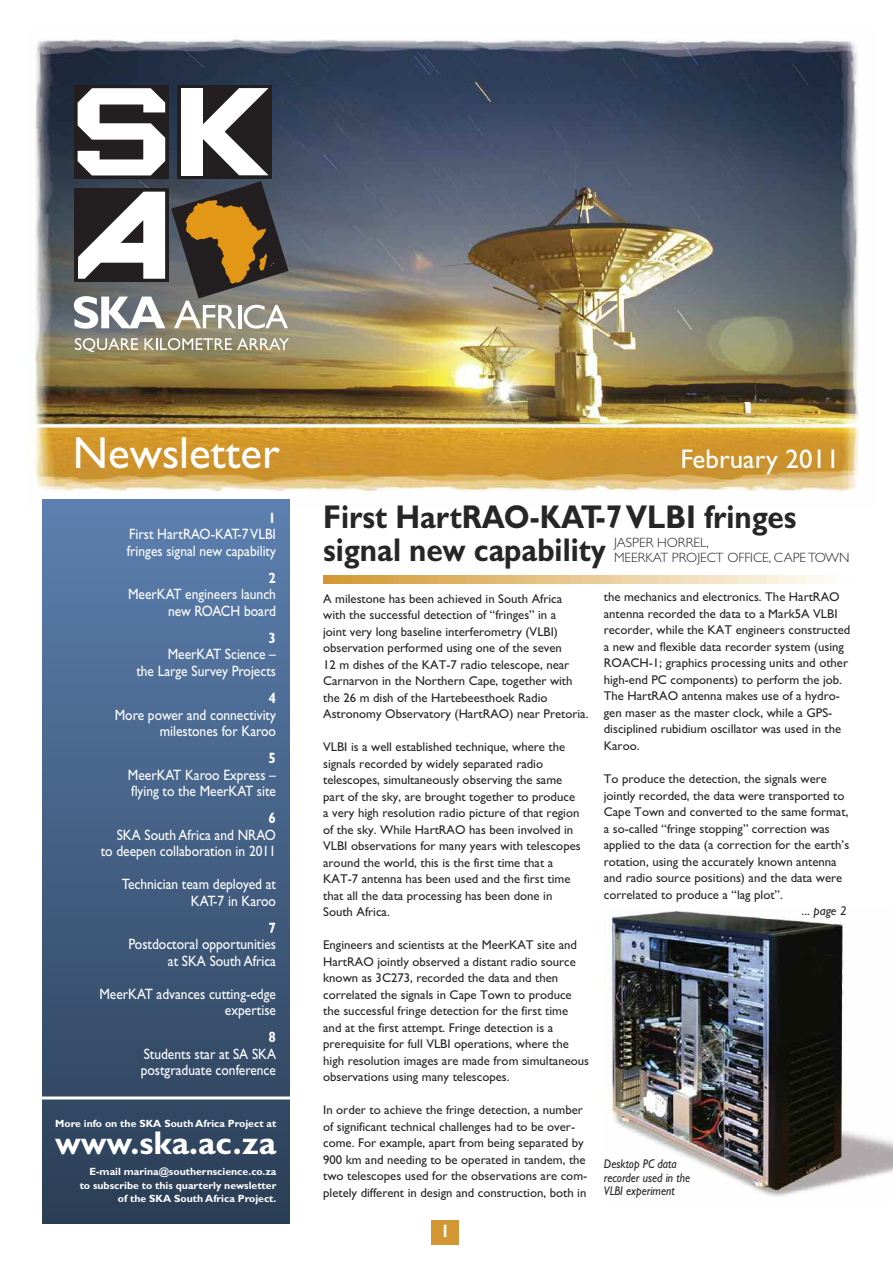
<style>
.page{position:relative;width:893px;height:1263px;background:#fff}
.page>*{position:absolute;margin:0;border:0;box-sizing:border-box;transform-origin:0 0}
.t1{font:45px "M Gill Sans";color:#fff}
.t2{font:700 33px/33px "Gill Sans";color:#272627;scale:.9 1}
.t3{font:700 33px "Gill Sans";color:#fff}
.t4{font:27px "Gill Sans";color:#fff}
.t5{font:700 18px "Gill Sans";color:#fff;scale:.9 1}
.t6{font:15px/16.5px "Gill Sans";color:#fff;text-align:right;scale:.9 1}
.t7{font:700 15px "Gill Sans";color:#fff;scale:.9 1}
.t8{font:300 13.5px/15px "Gill Sans";color:#272627}
.t9{font:12.75px/16.5px "M Gill Sans";color:#272627}
.t10{font:italic 12.75px/13.5px "M Gill Sans";color:#272627;scale:.9 1}
.t11{font:italic 12.75px "Gill Sans";color:#272627}
.t12{font:700 10.5px/13.5px "Gill Sans";color:#fff;text-align:right}
.s1{font-family:"M Gill Sans";font-style:normal}
</style>
<div class="page">
<img style="left:604px;top:910px;width:289px;height:287px">
<div style="left:431px;top:1220px;width:28px;height:25px;background:#d29732"></div>
<img style="left:28px;top:39px;width:831px;height:471px">
<div style="left:75px;top:188px;width:94px;height:94px;background:#231f20"></div>
<div style="left:178px;top:85px;width:94px;height:94px;background:#231f20"></div>
<div style="left:75px;top:85px;width:94px;height:94px;background:#231f20"></div>
<svg style="left:78px;top:88px;width:87px;height:87px"></svg>
<div style="left:181px;top:88px;width:22px;height:87px;background:#fff"></div>
<svg style="left:203px;top:88px;width:66px;height:87px"></svg>
<svg style="left:78px;top:192px;width:87px;height:87px"></svg>
<svg style="left:74px;top:296px;width:91px;height:33px"></svg>
<svg style="left:171px;top:181px;width:118px;height:148px"></svg>
<svg style="left:75px;top:338px;width:63px;height:14px"></svg>
<svg style="left:144px;top:338px;width:145px;height:12px"></svg>
<div style="left:43px;top:499px;width:246px;height:724px;background:linear-gradient(to bottom,#5c80b0,#2b3e55)"></div>
<img style="left:323px;top:575px;width:507px;height:8px">
<hr style="left:31px;top:1096px;width:269px;height:3px;background:#fff">
<h1 class="t1" style="left:73px;top:437px;width:208px">Newsletter</h1>
<p class="t7" style="left:269px;top:512px;width:10px">1</p>
<p class="t6" style="left:127px;top:528px;width:167px;text-align:left">First HartRAO-KAT-7VLBI fringes signal new capability</p>
<p class="t7" style="left:269px;top:572px;width:10px">2</p>
<p class="t6" style="left:128px;top:588px;width:166px">MeerKAT engineers launch new ROACH board</p>
<p class="t7" style="left:269px;top:632px;width:10px">3</p>
<p class="t6" style="left:136px;top:648px;width:157px">MeerKAT Science –<br>the Large Survey Projects</p>
<p class="t7" style="left:269px;top:692px;width:10px">4</p>
<p class="t6" style="left:115px;top:708px;width:181px">More power and connectivity milestones for Karoo</p>
<p class="t7" style="left:269px;top:752px;width:10px">5</p>
<p class="t6" style="left:128px;top:768px;width:166px;text-align:left">MeerKAT Karoo Express – flying to the MeerKAT site</p>
<p class="t7" style="left:269px;top:812px;width:10px">6</p>
<p class="t6" style="left:101px;top:828px;width:196px">SKA South Africa and NRAO<br>to deepen collaboration in 2011</p>
<p class="t6" style="left:122px;top:877px;width:173px">Technician team deployed at<br>KAT-7 in Karoo</p>
<p class="t7" style="left:269px;top:922px;width:10px">7</p>
<p class="t6" style="left:128px;top:937px;width:166px">Postdoctoral opportunities at SKA South Africa</p>
<p class="t6" style="left:99px;top:987px;width:198px">MeerKAT advances cutting-edge expertise</p>
<p class="t7" style="left:269px;top:1031px;width:10px">8</p>
<p class="t6" style="left:141px;top:1047px;width:152px;text-align:left">Students star at SA SKA postgraduate conference</p>
<p class="t12" style="left:55px;top:1118px;width:223px">More info on the SKA South Africa Project at</p>
<h2 class="t3" style="left:55px;top:1130px;width:223px">www.ska.ac.za</h2>
<p class="t12" style="left:80px;top:1166px;width:198px">E-mail marina@southernscience.co.za to subscribe to this quarterly newsletter of the SKA South Africa Project.</p>
<h3 class="t4" style="left:680px;top:449px;width:161px">February 2011</h3>
<h2 class="t2" style="left:323px;top:503px;width:527px">First HartRAO-KAT-7VLBI fringes signal new capability</h2>
<p class="t8" style="left:614px;top:536px;width:237px">JASPER HORREL,<br>MEERKAT PROJECT OFFICE, CAPETOWN</p>
<p class="t9" style="left:323px;top:592px;width:267px">A milestone has been achieved in South Africa<br>with the successful detection of “fringes” in a<br>joint very long baseline interferometry (VLBI) observation performed using one of the seven<br>12 m dishes of the KAT-7 radio telescope, near Carnarvon in the Northern Cape, together with the 26 m dish of the Hartebeesthoek Radio Astronomy Observatory (HartRAO) near Pretoria.</p>
<p class="t9" style="left:323px;top:740px;width:259px">VLBI is a well established technique, where the signals recorded by widely separated radio telescopes, simultaneously observing the same part of the sky, are brought together to produce a very high resolution radio picture of that region of the sky. While HartRAO has been involved in VLBI observations for many years with telescopes around the world, this is the first time that a KAT-7 antenna has been used and the first time that all the data processing has been done in South Africa.</p>
<p class="t9" style="left:323px;top:938px;width:267px">Engineers and scientists at the MeerKAT site and HartRAO jointly observed a distant radio source known as 3C273, recorded the data and then correlated the signals in Cape Town to produce the successful fringe detection for the first time and at the first attempt. Fringe detection is a prerequisite for full VLBI operations, where the high resolution images are made from simultaneous observations using many telescopes.</p>
<p class="t9" style="left:323px;top:1103px;width:266px">In order to achieve the fringe detection, a number of significant technical challenges had to be over&shy;come. For example, apart from being separated by 900 km and needing to be operated in tandem, the two telescopes used for the observations are com&shy;pletely different in design and construction, both in</p>
<h3 class="t5" style="left:441px;top:1224px;width:11px">1</h3>
<p class="t9" style="left:604px;top:590px;width:248px">the mechanics and electronics. The HartRAO antenna recorded the data to a Mark5A VLBI recorder, while the KAT engineers constructed a new and flexible data recorder system (using ROACH-1; graphics processing units and other high-end PC components) to perform the job.<br>The HartRAO antenna makes use of a hydro&shy;gen maser as the master clock, while a GPS&shy;disciplined rubidium oscillator was used in the Karoo.</p>
<p class="t9" style="left:604px;top:772px;width:247px">To produce the detection, the signals were jointly recorded, the data were transported to Cape Town and converted to the same format, a so-called “fringe stopping” correction was applied to the data (a correction for the earth’s rotation, using the accurately known antenna and radio source positions) and the data were correlated to produce a “lag plot”.</p>
<p class="t11" style="left:802px;top:906px;width:47px"><span class="s1">...</span> page 2</p>
<p class="t10" style="left:604px;top:1158px;width:97px">Desktop PC data recorder used in the<br>VLBI experiment</p>
</div>
